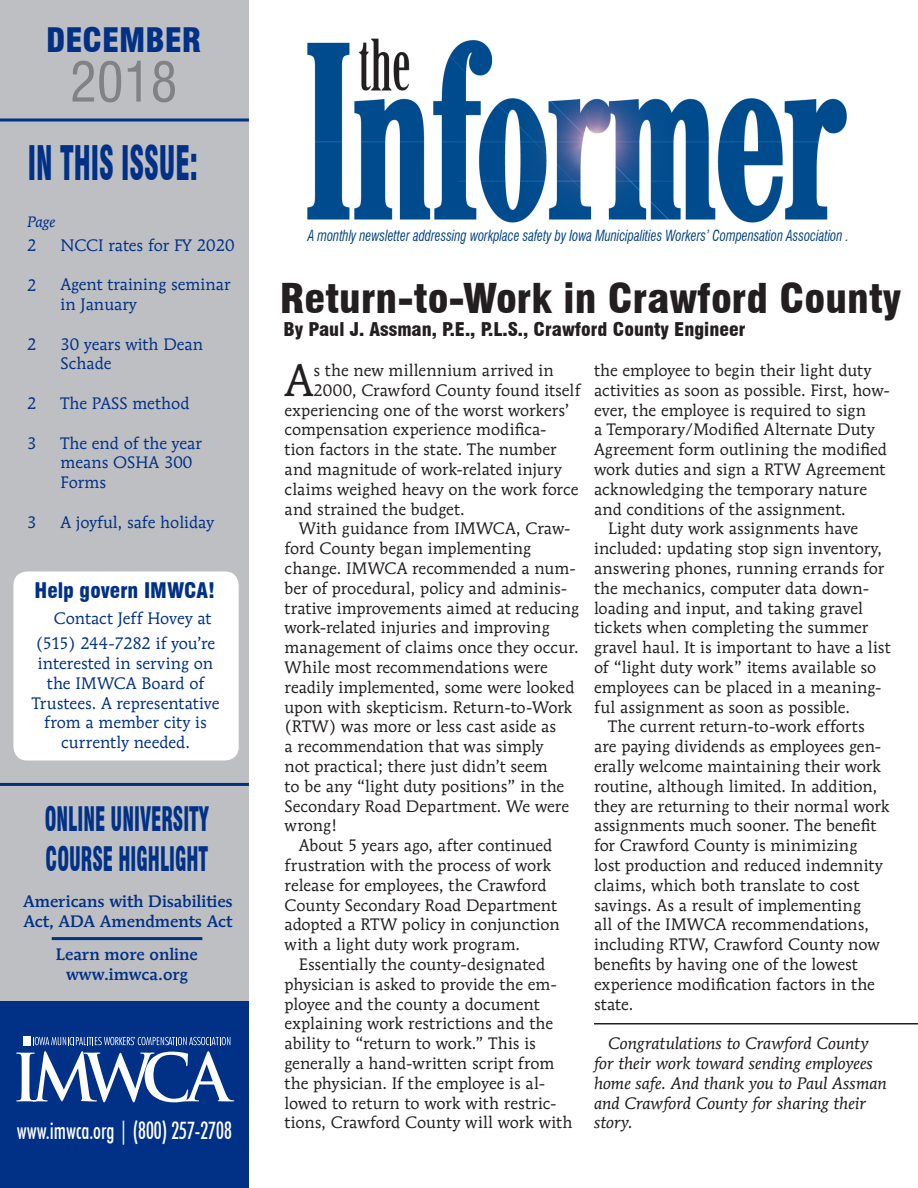
<style>
.page{position:relative;width:918px;height:1188px;background:#fff}
.page>*{position:absolute;margin:0;border:0;box-sizing:border-box;transform-origin:0 0}
.t1{font:condensed 54px "Swiss 721 BT";color:#808285}
.t2{font:900 condensed 46.5px "Swiss 721 BT";color:#003186;scale:.6 1}
.t3{font:44.7px "Mendoza Roman";color:#231f20}
.t4{font:900 condensed 40.2px "Swiss 721 BT";color:#231f20;scale:1.05 1}
.t5{font:900 condensed 33px/39.6px "Swiss 721 BT";color:#003186;scale:.6 1}
.t6{font:900 condensed 33px "Swiss 721 BT";color:#003186}
.t7{font:500 condensed 24px "Futura BT";color:#fff;scale:.85 1}
.t8{font:900 condensed 21px "Swiss 721 BT";color:#003186}
.t9{font:900 condensed 18.6px "Swiss 721 BT";color:#231f20;scale:1.05 1}
.t10{font:16.5px/19.8px "Mendoza Roman";letter-spacing:.005em;color:#231f20}
.t11{font:16.5px/19.8px "Mendoza Roman";color:#003186}
.t12{font:italic 16.5px/19.8px "Mendoza Roman";letter-spacing:-.005em;color:#231f20}
.t13{font:500 16.5px/19.5px "Mendoza Roman";color:#003186}
.t14{font:italic condensed 15px "Swiss 721 BT";color:#014181;scale:.85 1}
.t15{font:italic 15px "Mendoza Roman";color:#003186}
</style>
<div class="page">
<div style="left:0;top:0;width:249px;height:1188px;background:#bebfc2"></div>
<img style="left:307px;top:38px;width:540px;height:185px">
<svg style="left:0;top:118px;width:249px;height:4px"></svg>
<hr style="left:0;top:783px;width:249px;height:3px;background:#003186">
<hr style="left:52px;top:937px;width:150px;height:3px;background:#003186">
<div style="left:0;top:1001px;width:248px;height:187px;background:#003186"></div>
<div style="left:23px;top:1036px;width:7px;height:10px;background:#fff"></div>
<svg style="left:33px;top:1037px;width:197px;height:8px"></svg>
<svg style="left:16px;top:1051px;width:218px;height:51px"></svg>
<hr style="left:594px;top:1023px;width:324px;height:2px;background:#231f20">
<div style="left:14px;top:572px;width:225px;height:188px;background:#fff;border-radius:14px"></div>
<p class="t6" style="left:46px;top:20px;width:157px">DECEMBER</p>
<p class="t1" style="left:70px;top:50px;width:109px">2018</p>
<p class="t2" style="left:28px;top:135px;width:285px">IN THIS ISSUE:</p>
<p class="t15" style="left:27px;top:212px;width:30px">Page</p>
<p class="t11" style="left:27px;top:235px;width:11px">2</p>
<p class="t11" style="left:27px;top:275px;width:11px">2</p>
<p class="t11" style="left:60px;top:235px;width:176px">NCCI rates for FY 2020</p>
<p class="t11" style="left:60px;top:275px;width:172px">Agent training seminar in January</p>
<p class="t11" style="left:60px;top:334px;width:144px">30 years with Dean<br>Schade</p>
<p class="t11" style="left:60px;top:393px;width:131px">The PASS method</p>
<p class="t11" style="left:60px;top:433px;width:143px">The end of the year means OSHA 300<br>Forms</p>
<p class="t11" style="left:60px;top:512px;width:155px">A joyful, safe holiday</p>
<p class="t11" style="left:27px;top:334px;width:11px">2</p>
<p class="t11" style="left:27px;top:394px;width:11px">2</p>
<p class="t11" style="left:27px;top:433px;width:11px">3</p>
<p class="t11" style="left:27px;top:512px;width:11px">3</p>
<p class="t8" style="left:35px;top:578px;width:182px">Help govern IMWCA!</p>
<p class="t11" style="left:36px;top:605px;width:181px;line-height:25.5px;text-align:right">Contact Jeff Hovey at (515) 244-7282 if you’re</p>
<p class="t11" style="left:32px;top:653px;width:189px;text-align:center">interested in serving on the IMWCA Board of<br>Trustees. A representative from a member city is currently needed.</p>
<p class="t5" style="left:45px;top:799px;width:275px">ONLINE UNIVERSITY<br>COURSE HIGHLIGHT</p>
<p class="t13" style="left:23px;top:891px;width:211px">Americans with Disabilities<br>Act, ADA Amendments Act</p>
<p class="t13" style="left:56px;top:944px;width:143px">Learn more online</p>
<p class="t13" style="left:66px;top:964px;width:123px">www.imwca.org</p>
<p class="t7" style="left:17px;top:1116px;width:255px">www.imwca.org | (800) 257-2708</p>
<p class="t14" style="left:308px;top:226px;width:638px">A monthly newsletter addressing workplace safety by Iowa Municipalities Workers’ Compensation Association .</p>
<p class="t4" style="left:280px;top:274px;width:594px">Return-to-Work in Crawford County</p>
<p class="t9" style="left:284px;top:318px;width:442px">By Paul J. Assman, P.E., P.L.S., Crawford County Engineer</p>
<p class="t3" style="left:285px;top:353px;width:30px">A</p>
<p class="t10" style="left:313px;top:360px;width:242px">s the new millennium arrived in</p>
<p class="t10" style="left:313px;top:380px;width:268px">2000, Crawford County found itself</p>
<p class="t10" style="left:285px;top:400px;width:287px">experiencing one of the worst workers’</p>
<p class="t10" style="left:285px;top:420px;width:264px">compensation experience modifica-</p>
<p class="t10" style="left:285px;top:440px;width:274px">tion factors in the state. The number</p>
<p class="t10" style="left:285px;top:459px;width:279px">and magnitude of work-related injury</p>
<p class="t10" style="left:285px;top:479px;width:295px">claims weighed heavy on the work force</p>
<p class="t10" style="left:285px;top:499px;width:182px">and strained the budget.</p>
<p class="t10" style="left:285px;top:519px;width:296px;text-indent:14px">With guidance from IMWCA, Craw&shy;ford County began implementing change. IMWCA recommended a num&shy;ber of procedural, policy and adminis&shy;trative improvements aimed at reducing work-related injuries and improving management of claims once they occur.<br>While most recommendations were readily implemented, some were looked upon with skepticism. Return-to-Work (RTW) was more or less cast aside as<br>a recommendation that was simply<br>not practical; there just didn’t seem<br>to be any “light duty positions” in the Secondary Road Department. We were wrong!</p>
<p class="t10" style="left:285px;top:836px;width:277px;text-indent:14px">About 5 years ago, after continued frustration with the process of work release for employees, the Crawford County Secondary Road Department adopted a RTW policy in conjunction with a light duty work program.</p>
<p class="t10" style="left:285px;top:954px;width:289px;text-indent:14px">Essentially the county-designated physician is asked to provide the em&shy;ployee and the county a document explaining work restrictions and the ability to “return to work.” This is generally a hand-written script from the physician. If the employee is al&shy;lowed to return to work with restric&shy;tions, Crawford County will work with</p>
<p class="t10" style="left:594px;top:360px;width:297px">the employee to begin their light duty activities as soon as possible. First, how&shy;ever, the employee is required to sign<br>a Temporary/Modified Alternate Duty Agreement form outlining the modified work duties and sign a RTW Agreement acknowledging the temporary nature and conditions of the assignment.</p>
<p class="t10" style="left:594px;top:519px;width:298px;text-indent:14px">Light duty work assignments have included: updating stop sign inventory, answering phones, running errands for the mechanics, computer data down&shy;loading and input, and taking gravel tickets when completing the summer gravel haul. It is important to have a list of “light duty work” items available so employees can be placed in a meaning&shy;ful assignment as soon as possible.</p>
<p class="t10" style="left:594px;top:717px;width:297px;text-indent:14px">The current return-to-work efforts are paying dividends as employees gen&shy;erally welcome maintaining their work routine, although limited. In addition, they are returning to their normal work assignments much sooner. The benefit for Crawford County is minimizing<br>lost production and reduced indemnity claims, which both translate to cost savings. As a result of implementing<br>all of the IMWCA recommendations, including RTW, Crawford County now benefits by having one of the lowest experience modification factors in the state.</p>
<p class="t12" style="left:594px;top:1033px;width:295px;text-indent:14px">Congratulations to Crawford County for their work toward sending employees home safe. And thank you to Paul Assman and Crawford County for sharing their story.</p>
</div>
